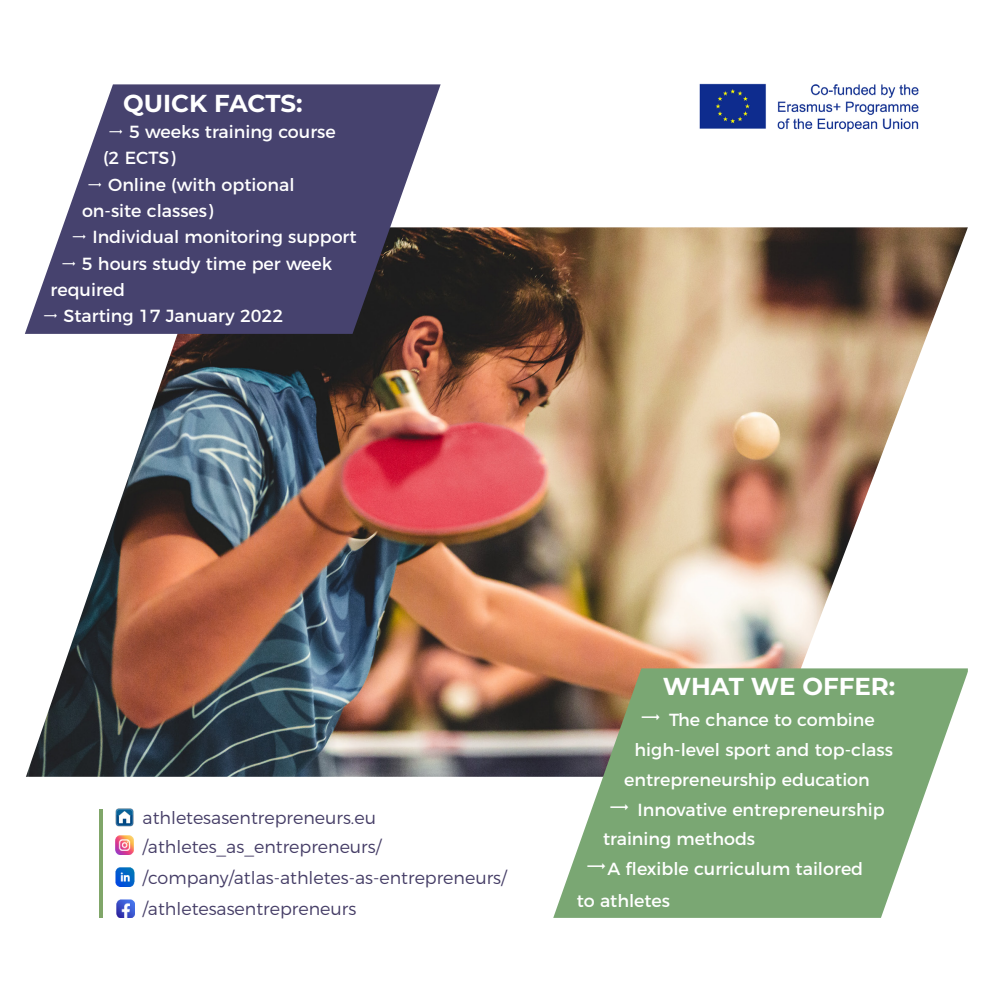
<style>
.page{position:relative;width:993px;height:993px;background:#fff}
.page>*{position:absolute;margin:0;border:0;box-sizing:border-box;transform-origin:0 0}
.t1{font:700 24.5px "Montserrat";color:#fff}
.t2{font:17.5px "Montserrat";color:#fff}
.t3{font:300 17.5px "Montserrat";color:#453d66}
</style>
<div class="page">
<img style="left:230px;top:227px;width:529px;height:549px">
<svg style="left:759px;top:227px;width:208px;height:441px"></svg>
<svg style="left:26px;top:334px;width:204px;height:443px"></svg>
<svg style="left:553px;top:668px;width:414px;height:249px;background:#8dae84"></svg>
<svg style="left:25px;top:84px;width:415px;height:250px;background:#5e5b7d"></svg>
<hr style="left:99px;top:808px;width:4px;height:109px;background:#80a669">
<img style="left:699px;top:83px;width:220px;height:49px">
<img style="left:115px;top:808px;width:18px;height:18px">
<img style="left:115px;top:835px;width:19px;height:19px">
<img style="left:115px;top:867px;width:20px;height:18px">
<img style="left:116px;top:899px;width:19px;height:18px">
<svg style="left:110px;top:129px;width:12px;height:5px"></svg>
<svg style="left:89px;top:182px;width:12px;height:4px"></svg>
<svg style="left:73px;top:234px;width:13px;height:5px"></svg>
<svg style="left:62px;top:261px;width:13px;height:4px"></svg>
<svg style="left:44px;top:313px;width:13px;height:5px"></svg>
<svg style="left:641px;top:714px;width:18px;height:6px"></svg>
<svg style="left:610px;top:803px;width:18px;height:6px"></svg>
<svg style="left:587px;top:862px;width:18px;height:6px"></svg>
<p class="t1" style="left:123px;top:85px;width:181px">QUICK FACTS:</p>
<p class="t2" style="left:129px;top:118px;width:208px">5 weeks training course</p>
<p class="t2" style="left:103px;top:144px;width:74px">(2 ECTS)</p>
<p class="t2" style="left:108px;top:170px;width:188px">Online (with optional</p>
<p class="t2" style="left:82px;top:197px;width:133px">on-site classes)</p>
<p class="t2" style="left:92px;top:223px;width:266px">Individual monitoring support</p>
<p class="t2" style="left:82px;top:249px;width:252px">5 hours study time per week</p>
<p class="t2" style="left:50px;top:275px;width:76px">required</p>
<p class="t2" style="left:64px;top:302px;width:221px">Starting 17 January 2022</p>
<p class="t3" style="left:142px;top:804px;width:235px">athletesasentrepreneurs.eu</p>
<p class="t3" style="left:142px;top:833px;width:240px">/athletes_as_entrepreneurs/</p>
<p class="t3" style="left:142px;top:863px;width:365px">/company/atlas-athletes-as-entrepreneurs/</p>
<p class="t3" style="left:142px;top:894px;width:215px">/athletesasentrepreneurs</p>
<p class="t1" style="left:662px;top:668px;width:234px">WHAT WE OFFER:</p>
<p class="t2" style="left:668px;top:705px;width:207px">The chance to combine</p>
<p class="t2" style="left:634px;top:735px;width:260px">high-level sport and top-class</p>
<p class="t2" style="left:624px;top:765px;width:247px">entrepreneurship education</p>
<p class="t2" style="left:637px;top:795px;width:249px">Innovative entrepreneurship</p>
<p class="t2" style="left:603px;top:824px;width:153px">training methods</p>
<p class="t2" style="left:607px;top:854px;width:257px">A flexible curriculum tailored</p>
<p class="t2" style="left:576px;top:886px;width:95px">to athletes</p>
</div>
